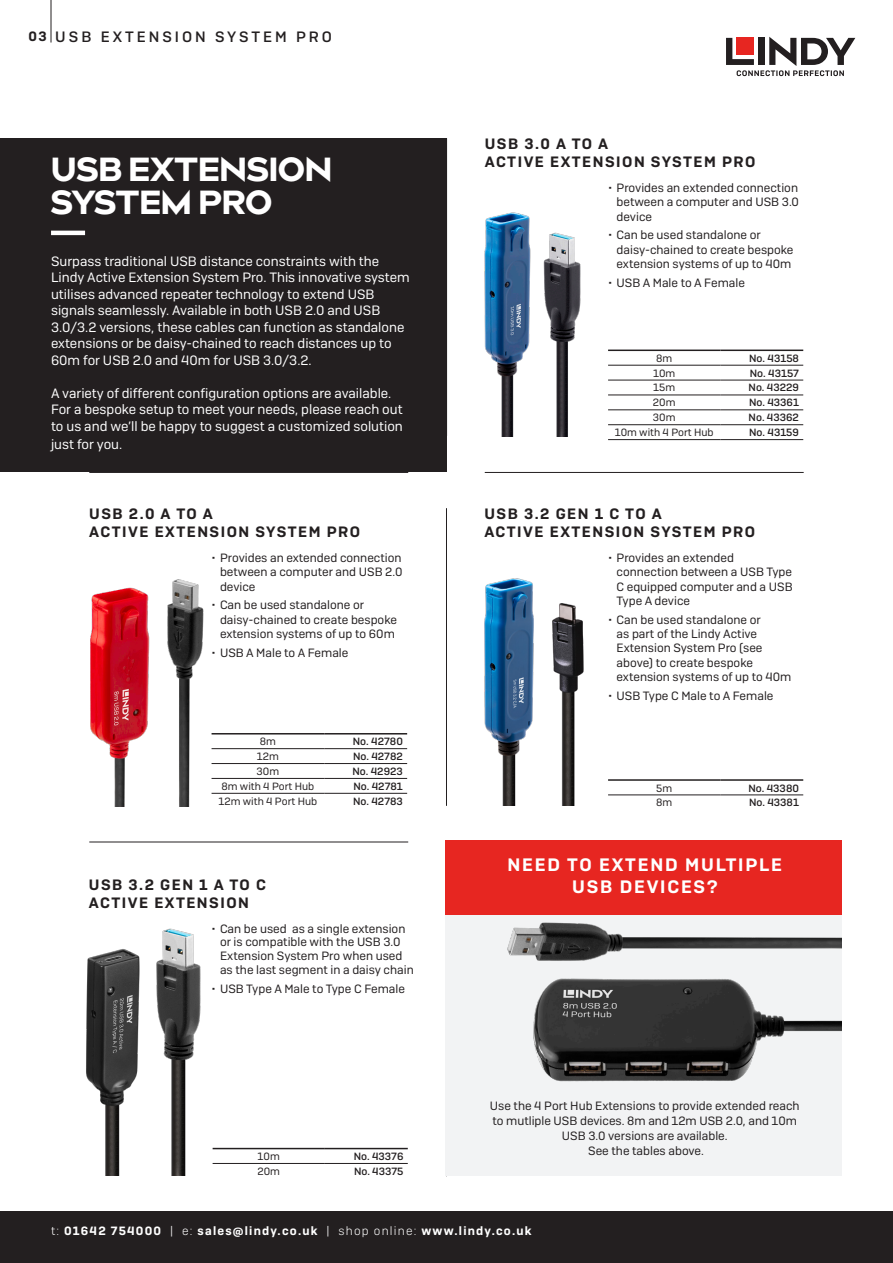
<style>
.page{position:relative;width:893px;height:1263px;background:#fff}
.page>*{position:absolute;margin:0;border:0;box-sizing:border-box;transform-origin:0 0}
.Head-1{font:33px "billcorplin super";letter-spacing:.01em;color:#fff}
.Product-Headline{font:600 18px "Camber";letter-spacing:.1em;color:#fff}
.Product-Headline-2{font:600 15px "Camber";letter-spacing:.1em;color:#231f20}
.Head-1-2{font:500 15px "Camber";letter-spacing:.2em;color:#231f20}
.What_it_is_-_Copy{font:13.5px/16.5px "Camber";color:#fff}
.Bullets{font:600 13.5px "Camber";color:#231f20}
.What_it_is_-_Copy-2{font:12px/14.4px "Camber";color:#231f20}
.t1{font:600 12px "Camber";letter-spacing:.1em;color:#fff}
.t2{font:500 10.5px "Camber";color:#231f20}
.t3{font:10.5px "Camber";color:#231f20}
.s1{font-family:"Camber Lg";font-weight:400}
</style>
<div class="page">
<div style="left:0;top:1212px;width:893px;height:51px;background:#231f20"></div>
<img style="left:484px;top:212px;width:151px;height:224px">
<img style="left:90px;top:579px;width:136px;height:227px">
<img style="left:484px;top:578px;width:143px;height:228px">
<hr style="left:213px;top:1148px;width:112px;height:1px;background:#231f20">
<hr style="left:325px;top:1148px;width:83px;height:1px;background:#231f20">
<hr style="left:213px;top:1163px;width:112px;height:1px;background:#231f20">
<hr style="left:325px;top:1163px;width:83px;height:1px;background:#231f20">
<img style="left:86px;top:928px;width:129px;height:247px">
<div style="left:0;top:138px;width:446px;height:334px;background:#231f20"></div>
<hr style="left:51px;top:231px;width:34px;height:4px;background:#fff">
<hr style="left:608px;top:350px;width:112px;height:1px;background:#231f20">
<hr style="left:720px;top:350px;width:83px;height:1px;background:#231f20">
<hr style="left:608px;top:365px;width:112px;height:1px;background:#231f20">
<hr style="left:720px;top:365px;width:83px;height:1px;background:#231f20">
<hr style="left:608px;top:380px;width:112px;height:1px;background:#231f20">
<hr style="left:720px;top:380px;width:83px;height:1px;background:#231f20">
<hr style="left:608px;top:395px;width:112px;height:1px;background:#231f20">
<hr style="left:720px;top:395px;width:83px;height:1px;background:#231f20">
<hr style="left:608px;top:410px;width:112px;height:1px;background:#231f20">
<hr style="left:720px;top:410px;width:83px;height:1px;background:#231f20">
<hr style="left:608px;top:424px;width:112px;height:1px;background:#231f20">
<hr style="left:720px;top:424px;width:83px;height:1px;background:#231f20">
<hr style="left:608px;top:439px;width:112px;height:1px;background:#231f20">
<hr style="left:720px;top:439px;width:83px;height:1px;background:#231f20">
<hr style="left:212px;top:733px;width:112px;height:1px;background:#231f20">
<hr style="left:324px;top:733px;width:83px;height:1px;background:#231f20">
<hr style="left:212px;top:748px;width:112px;height:1px;background:#231f20">
<hr style="left:324px;top:748px;width:83px;height:1px;background:#231f20">
<hr style="left:212px;top:763px;width:112px;height:1px;background:#231f20">
<hr style="left:324px;top:763px;width:83px;height:1px;background:#231f20">
<hr style="left:212px;top:778px;width:112px;height:1px;background:#231f20">
<hr style="left:324px;top:778px;width:83px;height:1px;background:#231f20">
<hr style="left:212px;top:793px;width:112px;height:1px;background:#231f20">
<hr style="left:324px;top:793px;width:83px;height:1px;background:#231f20">
<hr style="left:608px;top:779px;width:112px;height:2px;background:#231f20">
<hr style="left:720px;top:779px;width:83px;height:2px;background:#231f20">
<hr style="left:608px;top:795px;width:112px;height:1px;background:#231f20">
<hr style="left:720px;top:795px;width:83px;height:1px;background:#231f20">
<hr style="left:89px;top:842px;width:319px;height:1px;background:#231f20">
<hr style="left:89px;top:472px;width:319px;height:1px;background:#231f20">
<hr style="left:485px;top:472px;width:319px;height:1px;background:#231f20">
<hr style="left:446px;top:508px;width:1px;height:298px;background:#231f20">
<hr style="left:446px;top:138px;width:1px;height:298px;background:#231f20">
<hr style="left:51px;top:0;width:1px;height:43px;background:#231f20">
<svg style="left:726px;top:37px;width:129px;height:39px"></svg>
<div style="left:737px;top:38px;width:17px;height:17px;background:#e72621"></div>
<div style="left:758px;top:38px;width:7px;height:27px;background:#231f20"></div>
<div style="left:445px;top:867px;width:397px;height:309px;background:#f2f3f4"></div>
<img style="left:470px;top:914px;width:372px;height:168px">
<div style="left:445px;top:840px;width:397px;height:74px;background:#e72621"></div>
<p class="Bullets" style="left:28px;top:28px;width:20px">03</p>
<p class="Head-1-2" style="left:55px;top:28px;width:278px">USB EXTENSION SYSTEM PRO</p>
<p class="Head-1" style="left:51px;top:146px;width:282px">USB EXTENSION</p>
<p class="Head-1" style="left:51px;top:179px;width:222px">SYSTEM PRO</p>
<p class="What_it_is_-_Copy" style="left:51px;top:253px;width:360px">Surpass traditional USB distance constraints with the Lindy Active Extension System Pro. This innovative system utilises advanced repeater technology to extend USB signals seamlessly. Available in both USB 2.0 and USB 3.0/3.2 versions, these cables can function as standalone extensions or be daisy-chained to reach distances up to 60m for USB 2.0 and 40m for USB 3.0/3.2.</p>
<p class="What_it_is_-_Copy" style="left:51px;top:385px;width:353px">A variety of different configuration options are available.<br>For a bespoke setup to meet your needs, please reach out to us and we’ll be happy to suggest a customized solution</p>
<p class="What_it_is_-_Copy" style="left:51px;top:436px;width:73px">just for you.</p>
<p class="Product-Headline-2" style="left:89px;top:505px;width:125px">USB 2.0 A TO A</p>
<p class="Product-Headline-2" style="left:89px;top:523px;width:272px">ACTIVE EXTENSION SYSTEM PRO</p>
<p class="What_it_is_-_Copy-2" style="left:220px;top:550px;width:184px;text-align:justify;text-indent:-9px">• Provides an extended connection between a computer and USB 2.0 device</p>
<p class="What_it_is_-_Copy-2" style="left:220px;top:598px;width:178px;text-indent:-9px">• Can be used standalone or daisy-chained to create bespoke extension systems of up to 60m</p>
<p class="What_it_is_-_Copy-2" style="left:212px;top:645px;width:138px">• USB A Male to A Female</p>
<p class="t3" style="left:260px;top:735px;width:18px">8m</p>
<p class="t2" style="left:353px;top:735px;width:52px">No. 42780</p>
<p class="t3" style="left:257px;top:750px;width:24px">12m</p>
<p class="t2" style="left:353px;top:750px;width:51px">No. 42782</p>
<p class="t3" style="left:257px;top:765px;width:24px">30m</p>
<p class="t2" style="left:352px;top:765px;width:52px">No. 42923</p>
<p class="t3" style="left:221px;top:780px;width:94px">8m with 4 Port Hub</p>
<p class="t2" style="left:353px;top:780px;width:51px">No. 42781</p>
<p class="t3" style="left:219px;top:795px;width:100px">12m with 4 Port Hub</p>
<p class="t2" style="left:353px;top:795px;width:51px">No. 42783</p>
<p class="Product-Headline-2" style="left:89px;top:876px;width:179px">USB 3.2 GEN 1 A TO C</p>
<p class="Product-Headline-2" style="left:89px;top:894px;width:161px">ACTIVE EXTENSION</p>
<p class="What_it_is_-_Copy-2" style="left:220px;top:922px;width:195px;line-height:13.8px;text-indent:-9px">• Can be used as a single extension or is compatible with the USB 3.0<br>Extension System Pro when used as the last segment in a daisy chain</p>
<p class="What_it_is_-_Copy-2" style="left:212px;top:981px;width:195px">• USB Type A Male to Type C Female</p>
<p class="t3" style="left:258px;top:1150px;width:24px">10m</p>
<p class="t2" style="left:354px;top:1150px;width:51px">No. 43376</p>
<p class="t3" style="left:257px;top:1165px;width:24px">20m</p>
<p class="t2" style="left:354px;top:1165px;width:51px">No. 43375</p>
<p class="Product-Headline-2" style="left:485px;top:135px;width:125px">USB 3.0 A TO A</p>
<p class="Product-Headline-2" style="left:485px;top:153px;width:272px">ACTIVE EXTENSION SYSTEM PRO</p>
<p class="What_it_is_-_Copy-2" style="left:617px;top:180px;width:184px;text-align:justify;text-indent:-9px">• Provides an extended connection between a computer and USB 3.0 device</p>
<p class="What_it_is_-_Copy-2" style="left:617px;top:228px;width:178px;text-indent:-9px">• Can be used standalone or daisy-chained to create bespoke extension systems of up to 40m</p>
<p class="What_it_is_-_Copy-2" style="left:608px;top:275px;width:138px">• USB A Male to A Female</p>
<p class="t3" style="left:656px;top:352px;width:18px">8m</p>
<p class="t2" style="left:749px;top:352px;width:51px">No. 43158</p>
<p class="t3" style="left:653px;top:367px;width:24px">10m</p>
<p class="t2" style="left:750px;top:367px;width:51px">No. 43157</p>
<p class="t3" style="left:653px;top:382px;width:23px">15m</p>
<p class="t2" style="left:749px;top:381px;width:52px">No. 43229</p>
<p class="t3" style="left:653px;top:396px;width:24px">20m</p>
<p class="t2" style="left:749px;top:396px;width:51px">No. 43361</p>
<p class="t3" style="left:653px;top:411px;width:24px">30m</p>
<p class="t2" style="left:749px;top:411px;width:52px">No. 43362</p>
<p class="t3" style="left:615px;top:426px;width:100px">10m with 4 Port Hub</p>
<p class="t2" style="left:749px;top:426px;width:51px">No. 43159</p>
<p class="Product-Headline-2" style="left:484px;top:504px;width:179px">USB 3.2 GEN 1 C TO A</p>
<p class="Product-Headline-2" style="left:484px;top:522px;width:272px">ACTIVE EXTENSION SYSTEM PRO</p>
<p class="What_it_is_-_Copy-2" style="left:617px;top:550px;width:178px;text-indent:-9px">• Provides an extended connection between a USB Type<br>C equipped computer and a USB<br>Type A device</p>
<p class="What_it_is_-_Copy-2" style="left:617px;top:612px;width:176px;text-indent:-9px">• Can be used standalone or<br>as part of the Lindy Active<br>Extension System Pro (see above) to create bespoke extension systems of up to 40m</p>
<p class="What_it_is_-_Copy-2" style="left:608px;top:688px;width:167px">• USB Type C Male to A Female</p>
<p class="t3" style="left:656px;top:782px;width:17px">5m</p>
<p class="t2" style="left:748px;top:782px;width:52px">No. 43380</p>
<p class="t3" style="left:656px;top:796px;width:18px">8m</p>
<p class="t2" style="left:749px;top:796px;width:51px">No. 43381</p>
<p class="Product-Headline" style="left:507px;top:854px;width:276px">NEED TO EXTEND MULTIPLE</p>
<p class="Product-Headline" style="left:572px;top:875px;width:147px">USB DEVICES?</p>
<p class="What_it_is_-_Copy-2" style="left:490px;top:1098px;width:311px;line-height:15px;text-align:center">Use the 4 Port Hub Extensions to provide extended reach to mutliple USB devices. 8m and 12m USB 2.0, and 10m<br>USB 3.0 versions are available.</p>
<p class="What_it_is_-_Copy-2" style="left:588px;top:1144px;width:117px">See the tables above.</p>
<p class="t1" style="left:51px;top:1223px;width:482px"><span class="s1">t:</span> 01642 754000 <span class="s1">| e:</span> sales@lindy.co.uk <span class="s1">| shop online:</span> www.lindy.co.uk</p>
</div>
